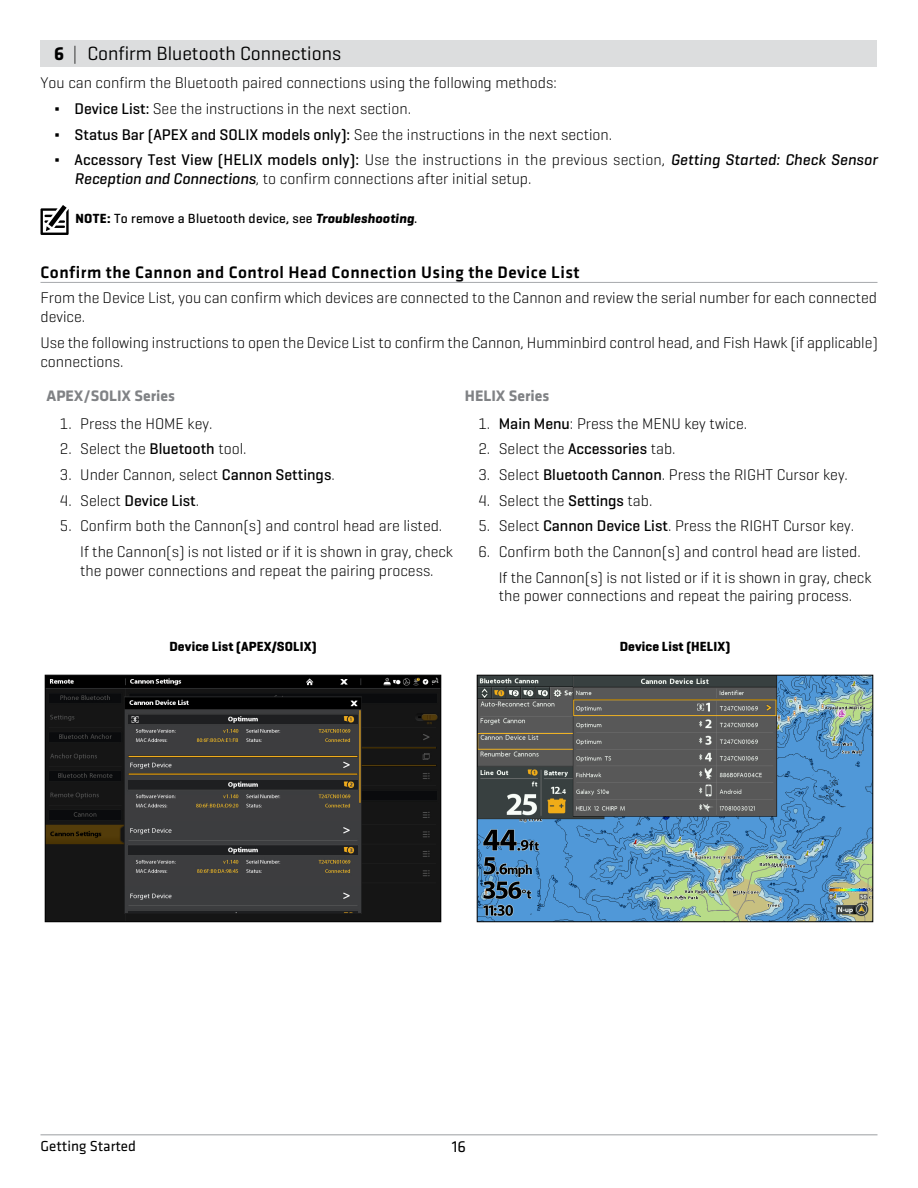
<style>
.page{position:relative;width:918px;height:1188px;background:#fff}
.page>*{position:absolute;margin:0;border:0;box-sizing:border-box;transform-origin:0 0}
.t1{font:19.5px "Geogrotesque";color:#000}
.t2{font:500 17.25px "Klavika";letter-spacing:.025em;color:#000}
.t3{font:16.5px "Klavika";color:#000}
.t4{font:300 15.75px/25.7px "Geogrotesque";color:#000}
.t5{font:700 15.75px "Klavika";color:#808285}
.t6{font:500 15.75px "Geogrotesque";color:#000}
.t7{font:15px "Klavika";color:#000}
.t8{font:500 13.5px "Geogrotesque";letter-spacing:.015em;color:#000}
.t9{font:700 13.5px "Geogrotesque";letter-spacing:.01em;color:#000}
.s1{font-family:"Klavika";font-weight:700}
.s2{font-family:"Klavika";font-weight:300;font-size:18px}
.s3{font-weight:500}
.s4{font-weight:500;font-style:italic}
.s5{font-weight:700}
.s6{font-weight:700;font-style:italic}
.s7{font-weight:300}
</style>
<div class="page">
<hr style="left:40px;top:1134px;width:838px;height:2px;background:#bcbec0">
<div style="left:40px;top:40px;width:838px;height:27px;background:#dcddde"></div>
<hr style="left:40px;top:282px;width:838px;height:1px;background:#a7a9ac">
<svg style="left:40px;top:205px;width:29px;height:30px"></svg>
<img style="left:47px;top:677px;width:392px;height:243px">
<div style="left:45px;top:675px;width:396px;height:247px;border:1px solid #000"></div>
<img style="left:479px;top:677px;width:392px;height:243px">
<div style="left:477px;top:675px;width:396px;height:247px;border:1px solid #000"></div>
<p class="t1" style="left:54px;top:41px;width:289px"><span class="s1">6</span> <span class="s2">|</span> Confirm Bluetooth Connections</p>
<p class="t4" style="left:54px;top:70px;width:825px;text-indent:-14px">You can confirm the Bluetooth paired connections using the following methods:<br><span class="s3">Δ Device List:</span> See the instructions in the next section.<br><span class="s3">Δ Status Bar (APEX and SOLIX models only):</span> See the instructions in the next section.<br><span class="s3">Δ Accessory Test View (HELIX models only):</span> Use the instructions in the previous section, <span class="s4">Getting Started: Check Sensor</span></p>
<p class="t4" style="left:75px;top:165px;width:459px"><span class="s4">Reception and Connections</span>, to confirm connections after initial setup.</p>
<p class="t8" style="left:75px;top:210px;width:343px"><span class="s5">NOTE:</span> To remove a Bluetooth device, see <span class="s6">Troubleshooting</span>.</p>
<p class="t2" style="left:40px;top:260px;width:541px">Confirm the Cannon and Control Head Connection Using the Device List</p>
<p class="t4" style="left:40px;top:288px;width:838px;line-height:18.9px">From the Device List, you can confirm which devices are connected to the Cannon and review the serial number for each connected device.</p>
<p class="t4" style="left:40px;top:332px;width:839px;line-height:18.9px">Use the following instructions to open the Device List to confirm the Cannon, Humminbird control head, and Fish Hawk (if applicable) connections.</p>
<p class="t5" style="left:47px;top:384px;width:130px">APEX/SOLIX Series</p>
<p class="t5" style="left:465px;top:384px;width:86px">HELIX Series</p>
<p class="t4" style="left:60px;top:410px;width:154px">1. Press the HOME key.</p>
<p class="t4" style="left:60px;top:436px;width:188px">2. Select the <span class="s3">Bluetooth</span> tool.</p>
<p class="t4" style="left:60px;top:461px;width:276px">3. Under Cannon, select <span class="s3">Cannon Settings</span>.</p>
<p class="t6" style="left:60px;top:490px;width:141px"><span class="s7">4. Select</span> Device List<span class="s7">.</span></p>
<p class="t4" style="left:80px;top:513px;width:374px;text-indent:-20px">5. Confirm both the Cannon(s) and control head are listed.<br>If the Cannon(s) is not listed or if it is shown in gray, check</p>
<p class="t4" style="left:80px;top:557px;width:355px">the power connections and repeat the pairing process.</p>
<p class="t4" style="left:479px;top:410px;width:270px">1. <span class="s3">Main Menu</span>: Press the MENU key twice.</p>
<p class="t4" style="left:479px;top:436px;width:199px">2. Select the <span class="s3">Accessories</span> tab.</p>
<p class="t4" style="left:479px;top:461px;width:371px">3. Select <span class="s3">Bluetooth Cannon</span>. Press the RIGHT Cursor key.</p>
<p class="t4" style="left:479px;top:487px;width:175px">4. Select the <span class="s3">Settings</span> tab.</p>
<p class="t4" style="left:479px;top:513px;width:377px">5. Select <span class="s3">Cannon Device List</span>. Press the RIGHT Cursor key.</p>
<p class="t4" style="left:499px;top:538px;width:374px;text-indent:-20px">6. Confirm both the Cannon(s) and control head are listed.<br>If the Cannon(s) is not listed or if it is shown in gray, check</p>
<p class="t4" style="left:499px;top:583px;width:355px">the power connections and repeat the pairing process.</p>
<p class="t9" style="left:169px;top:638px;width:149px">Device List (APEX/SOLIX)</p>
<p class="t9" style="left:620px;top:638px;width:112px">Device List (HELIX)</p>
<p class="t7" style="left:40px;top:1136px;width:97px">Getting Started</p>
<p class="t3" style="left:452px;top:1135px;width:16px">16</p>
</div>
